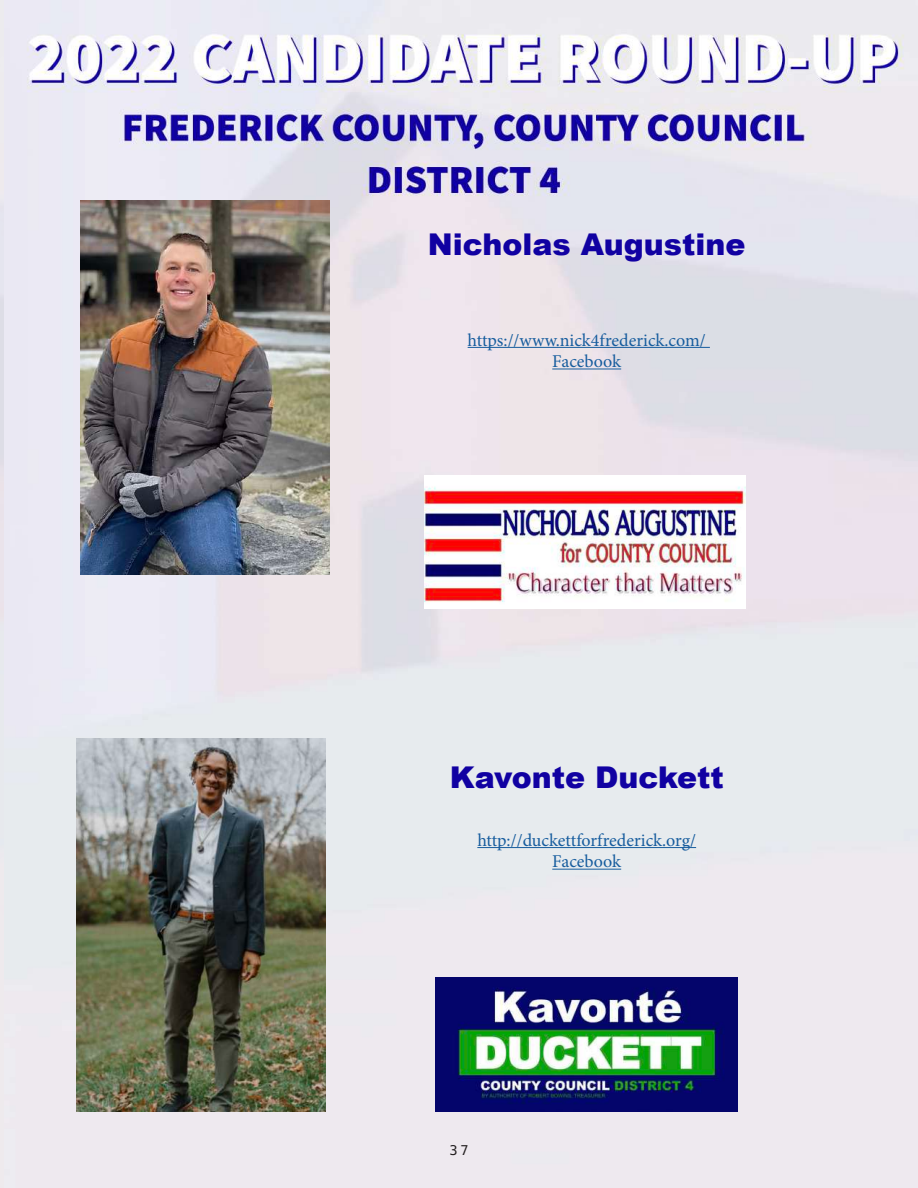
<style>
.page{position:relative;width:918px;height:1188px;background:#fff}
.page>*{position:absolute;margin:0;border:0;box-sizing:border-box;transform-origin:0 0}
.t1{font:900 30px "Arial";color:#1101a2}
.t2{font:18px/21.6px "Minion Pro";color:#175d9e;text-align:center}
.t3{font:13.5px "Hack";color:#231f20}
</style>
<div class="page">
<img style="left:4px;top:0;width:914px;height:1188px">
<img style="left:77px;top:738px;width:248px;height:373px">
<img style="left:80px;top:201px;width:249px;height:373px">
<img style="left:436px;top:977px;width:301px;height:134px">
<img style="left:425px;top:475px;width:321px;height:134px">
<hr style="left:468px;top:347px;width:242px;height:1px;background:#175d9e">
<hr style="left:552px;top:369px;width:69px;height:1px;background:#175d9e">
<hr style="left:477px;top:847px;width:219px;height:1px;background:#175d9e">
<hr style="left:552px;top:869px;width:69px;height:1px;background:#175d9e">
<h1 class="t1" style="left:428px;top:222px;width:319px">Nicholas Augustine</h1>
<p class="t2" style="left:468px;top:329px;width:240px">https://www.nick4frederick.com/<br>Facebook</p>
<h1 class="t1" style="left:450px;top:755px;width:275px">Kavonte Duckett</h1>
<p class="t2" style="left:477px;top:829px;width:220px">http://duckettforfrederick.org/<br>Facebook</p>
<p class="t3" style="left:450px;top:1142px;width:20px">37</p>
</div>
